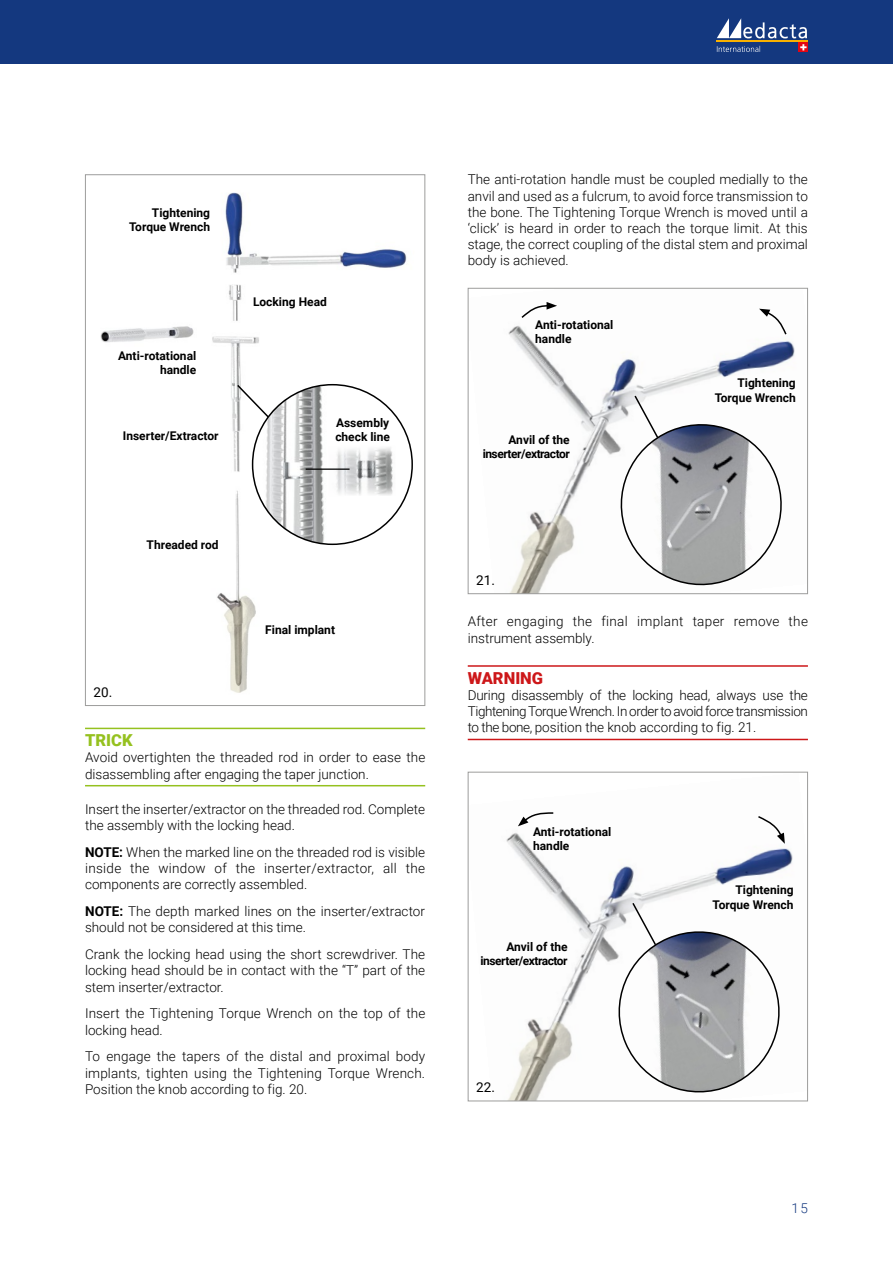
<style>
.page{position:relative;width:893px;height:1263px;background:#fff}
.page>*{position:absolute;margin:0;border:0;box-sizing:border-box;transform-origin:0 0}
.t1{font:900 16.5px "Roboto";color:#cd1719}
.t2{font:900 16.5px "Roboto";color:#95c11f}
.t3{font:300 13.5px/16.2px "Roboto";color:#000;text-align:justify}
.t4{font:300 13.5px/16.2px "Roboto";letter-spacing:.025em;color:#000}
.t5{font:13.5px "Roboto";color:#000}
.t6{font:300 13.5px "Roboto";color:#14387f}
.t7{font:700 12px/14.4px "Roboto";color:#000;text-align:right}
.t8{font:700 12px/14.4px "Roboto";letter-spacing:-.04em;color:#000;text-align:right}
.s1{font-weight:700}
</style>
<div class="page">
<div style="left:0;top:0;width:893px;height:64px;background:#14387f"></div>
<hr style="left:716px;top:40px;width:92px;height:1px;background:#f9b000">
<svg style="left:717px;top:18px;width:90px;height:20px"></svg>
<svg style="left:799px;top:43px;width:9px;height:9px"></svg>
<svg style="left:800px;top:44px;width:6px;height:6px"></svg>
<svg style="left:717px;top:46px;width:43px;height:6px"></svg>
<hr style="left:85px;top:728px;width:340px;height:1px;background:#95c11f">
<hr style="left:85px;top:785px;width:340px;height:1px;background:#95c11f">
<img style="left:100px;top:192px;width:313px;height:501px">
<svg style="left:236px;top:383px;width:65px;height:68px"></svg>
<img style="left:253px;top:385px;width:154px;height:159px">
<img style="left:328px;top:445px;width:67px;height:51px">
<hr style="left:306px;top:468px;width:44px;height:2px;background:#000">
<hr style="left:468px;top:665px;width:340px;height:2px;background:#cd1719">
<hr style="left:468px;top:739px;width:340px;height:1px;background:#cd1719">
<img style="left:508px;top:308px;width:287px;height:284px">
<svg style="left:520px;top:302px;width:37px;height:17px"></svg>
<svg style="left:759px;top:309px;width:29px;height:27px"></svg>
<svg style="left:611px;top:394px;width:181px;height:198px"></svg>
<div style="left:468px;top:288px;width:340px;height:306px;border:1px solid #9d9d9c"></div>
<img style="left:506px;top:826px;width:287px;height:273px">
<svg style="left:518px;top:812px;width:36px;height:14px"></svg>
<svg style="left:756px;top:816px;width:29px;height:28px"></svg>
<svg style="left:608px;top:901px;width:182px;height:198px"></svg>
<div style="left:468px;top:772px;width:340px;height:329px;border:1px solid #9d9d9c"></div>
<p class="t7" style="left:129px;top:205px;width:83px">Tightening<br>Torque Wrench</p>
<p class="t7" style="left:118px;top:348px;width:80px">Anti-rotational handle</p>
<p class="t7" style="left:123px;top:428px;width:97px">Inserter/Extractor</p>
<p class="t7" style="left:253px;top:294px;width:75px">Locking Head</p>
<p class="t7" style="left:335px;top:415px;width:56px;text-align:left">Assembly check line</p>
<p class="t7" style="left:147px;top:537px;width:74px">Threaded rod</p>
<p class="t7" style="left:265px;top:622px;width:71px">Final implant</p>
<p class="t5" style="left:94px;top:682px;width:20px">20.</p>
<p class="t2" style="left:85px;top:729px;width:49px">TRICK</p>
<p class="t3" style="left:85px;top:749px;width:342px">Avoid overtighten the threaded rod in order to ease the disassembling after engaging the taper junction.</p>
<p class="t3" style="left:85px;top:800px;width:342px">Insert the inserter/extractor on the threaded rod. Complete the assembly with the locking head.</p>
<p class="t3" style="left:85px;top:843px;width:342px"><span class="s1">NOTE:</span> When the marked line on the threaded rod is visible inside the window of the inserter/extractor, all the components are correctly assembled.</p>
<p class="t3" style="left:85px;top:903px;width:342px"><span class="s1">NOTE:</span> The depth marked lines on the inserter/extractor should not be considered at this time.</p>
<p class="t3" style="left:85px;top:946px;width:342px">Crank the locking head using the short screwdriver. The locking head should be in contact with the “T” part of the stem inserter/extractor.</p>
<p class="t3" style="left:85px;top:1005px;width:342px">Insert the Tightening Torque Wrench on the top of the locking head.</p>
<p class="t3" style="left:85px;top:1048px;width:342px">To engage the tapers of the distal and proximal body implants, tighten using the Tightening Torque Wrench.<br>Position the knob according to fig. 20.</p>
<p class="t3" style="left:468px;top:171px;width:342px">The anti-rotation handle must be coupled medially to the anvil and used as a fulcrum, to avoid force transmission to the bone. The Tightening Torque Wrench is moved until a ‘click’ is heard in order to reach the torque limit. At this stage, the correct coupling of the distal stem and proximal body is achieved.</p>
<p class="t7" style="left:535px;top:317px;width:80px;text-align:left">Anti-rotational handle</p>
<p class="t8" style="left:483px;top:432px;width:89px">Anvil of the inserter/extractor</p>
<p class="t7" style="left:715px;top:375px;width:83px">Tightening<br>Torque Wrench</p>
<p class="t5" style="left:476px;top:570px;width:20px">21.</p>
<p class="t4" style="left:468px;top:613px;width:342px">After engaging the final implant taper remove the instrument assembly.</p>
<p class="t1" style="left:468px;top:666px;width:77px">WARNING</p>
<p class="t3" style="left:468px;top:686px;width:342px">During disassembly of the locking head, always use the Tightening Torque Wrench. In order to avoid force transmission to the bone, position the knob according to fig. 21.</p>
<p class="t7" style="left:533px;top:824px;width:80px;text-align:left">Anti-rotational handle</p>
<p class="t8" style="left:481px;top:939px;width:89px">Anvil of the inserter/extractor</p>
<p class="t5" style="left:476px;top:1078px;width:20px">22.</p>
<p class="t7" style="left:712px;top:882px;width:83px">Tightening<br>Torque Wrench</p>
<p class="t6" style="left:792px;top:1198px;width:18px">15</p>
</div>
